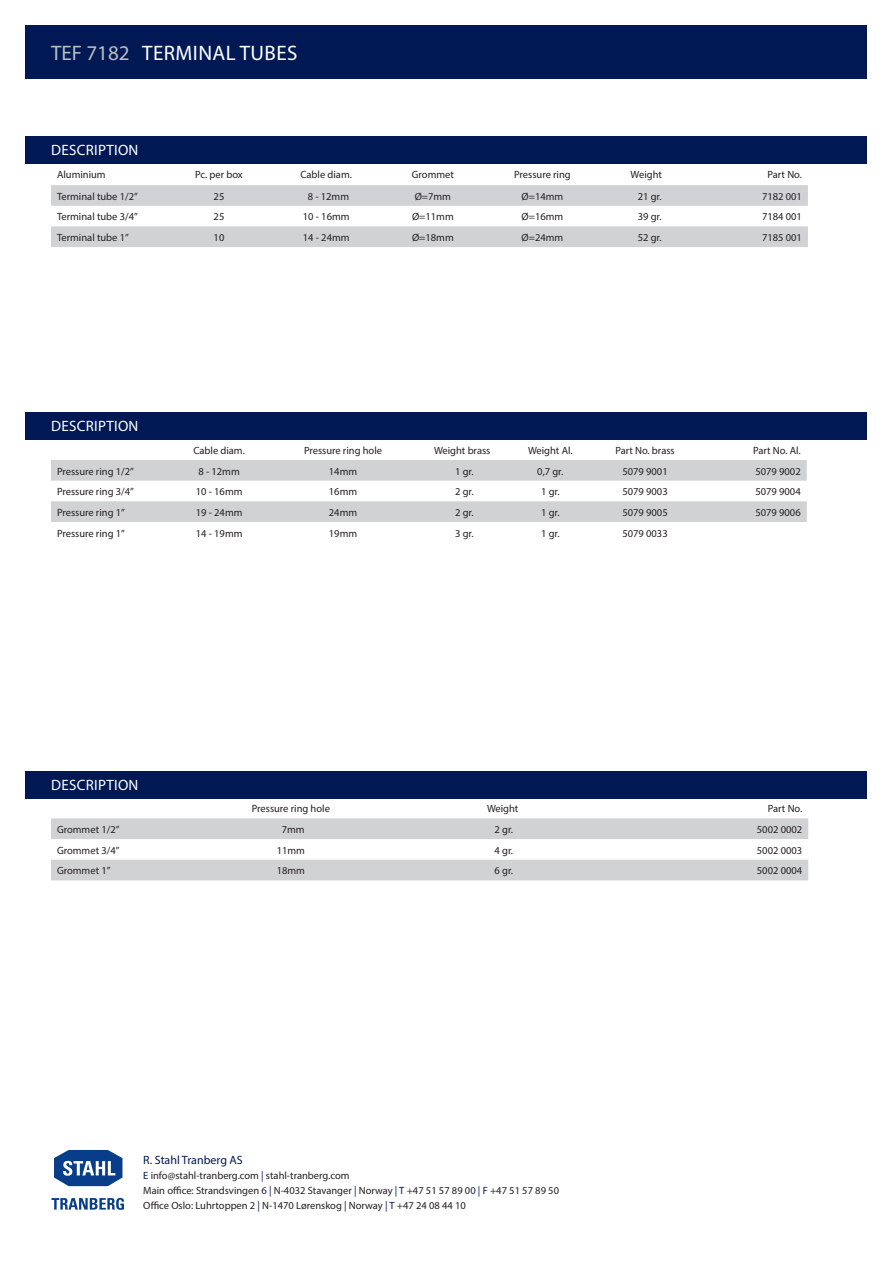
<style>
.page{position:relative;width:893px;height:1263px;background:#fff}
.page>*{position:absolute;margin:0;border:0;box-sizing:border-box;transform-origin:0 0}
.t1{font:21px "Myriad Pro";letter-spacing:.02em;color:#fff}
.t2{font:15px "Myriad Pro";letter-spacing:.02em;color:#fff}
.t3{font:12px "Myriad Pro";color:#001954}
.Brødtekst{font:10.5px/15px "Myriad Pro";color:#231f20}
.s1{color:#bcbdc0}
.s2{color:#001954}
</style>
<div class="page">
<div style="left:26px;top:26px;width:841px;height:53px;background:#001954"></div>
<svg style="left:54px;top:1150px;width:69px;height:37px"></svg>
<svg style="left:52px;top:1198px;width:72px;height:12px"></svg>
<svg style="left:51px;top:185px;width:757px;height:62px;fill:#d1d2d4"></svg>
<div style="left:26px;top:136px;width:841px;height:27px;background:#001954"></div>
<div style="left:26px;top:412px;width:841px;height:27px;background:#001954"></div>
<svg style="left:51px;top:460px;width:756px;height:62px;fill:#d1d2d4"></svg>
<div style="left:26px;top:771px;width:841px;height:27px;background:#001954"></div>
<svg style="left:51px;top:818px;width:757px;height:62px;fill:#d1d2d4"></svg>
<p class="t1" style="left:51px;top:40px;width:248px"><span class="s1">TEF 7182</span> TERMINAL TUBES</p>
<p class="t2" style="left:51px;top:141px;width:89px">DESCRIPTION</p>
<p class="Brødtekst" style="left:57px;top:167px;width:50px">Aluminium</p>
<p class="Brødtekst" style="left:195px;top:167px;width:49px">Pc. per box</p>
<p class="Brødtekst" style="left:301px;top:167px;width:53px">Cable diam.</p>
<p class="Brødtekst" style="left:412px;top:167px;width:44px">Grommet</p>
<p class="Brødtekst" style="left:514px;top:167px;width:58px">Pressure ring</p>
<p class="Brødtekst" style="left:631px;top:167px;width:33px">Weight</p>
<p class="Brødtekst" style="left:768px;top:167px;width:36px">Part No.</p>
<p class="Brødtekst" style="left:57px;top:189px;width:82px">Terminal tube 1/2”</p>
<p class="Brødtekst" style="left:214px;top:189px;width:12px">25</p>
<p class="Brødtekst" style="left:308px;top:189px;width:43px">8 - 12mm</p>
<p class="Brødtekst" style="left:415px;top:189px;width:38px">Ø=7mm</p>
<p class="Brødtekst" style="left:522px;top:189px;width:43px">Ø=14mm</p>
<p class="Brødtekst" style="left:638px;top:189px;width:25px">21 gr.</p>
<p class="Brødtekst" style="left:762px;top:189px;width:41px">7182 001</p>
<p class="Brødtekst" style="left:57px;top:209px;width:82px">Terminal tube 3/4”</p>
<p class="Brødtekst" style="left:214px;top:209px;width:12px">25</p>
<p class="Brødtekst" style="left:303px;top:209px;width:48px">10 - 16mm</p>
<p class="Brødtekst" style="left:412px;top:209px;width:43px">Ø=11mm</p>
<p class="Brødtekst" style="left:522px;top:209px;width:43px">Ø=16mm</p>
<p class="Brødtekst" style="left:638px;top:209px;width:25px">39 gr.</p>
<p class="Brødtekst" style="left:762px;top:209px;width:41px">7184 001</p>
<p class="Brødtekst" style="left:57px;top:230px;width:73px">Terminal tube 1”</p>
<p class="Brødtekst" style="left:214px;top:230px;width:12px">10</p>
<p class="Brødtekst" style="left:303px;top:230px;width:48px">14 - 24mm</p>
<p class="Brødtekst" style="left:412px;top:230px;width:43px">Ø=18mm</p>
<p class="Brødtekst" style="left:522px;top:230px;width:43px">Ø=24mm</p>
<p class="Brødtekst" style="left:638px;top:230px;width:25px">52 gr.</p>
<p class="Brødtekst" style="left:762px;top:230px;width:41px">7185 001</p>
<p class="t2" style="left:51px;top:417px;width:89px">DESCRIPTION</p>
<p class="Brødtekst" style="left:193px;top:443px;width:53px">Cable diam.</p>
<p class="Brødtekst" style="left:304px;top:443px;width:80px">Pressure ring hole</p>
<p class="Brødtekst" style="left:434px;top:443px;width:58px">Weight brass</p>
<p class="Brødtekst" style="left:528px;top:443px;width:46px">Weight Al.</p>
<p class="Brødtekst" style="left:615px;top:443px;width:61px">Part No. brass</p>
<p class="Brødtekst" style="left:753px;top:443px;width:49px">Part No. Al.</p>
<p class="Brødtekst" style="left:57px;top:463px;width:78px">Pressure ring 1/2”</p>
<p class="Brødtekst" style="left:198px;top:463px;width:43px">8 - 12mm</p>
<p class="Brødtekst" style="left:329px;top:463px;width:30px">14mm</p>
<p class="Brødtekst" style="left:455px;top:463px;width:20px">1 gr.</p>
<p class="Brødtekst" style="left:537px;top:463px;width:28px">0,7 gr.</p>
<p class="Brødtekst" style="left:622px;top:463px;width:47px">5079 9001</p>
<p class="Brødtekst" style="left:755px;top:463px;width:47px">5079 9002</p>
<p class="Brødtekst" style="left:57px;top:484px;width:78px">Pressure ring 3/4”</p>
<p class="Brødtekst" style="left:196px;top:484px;width:48px">10 - 16mm</p>
<p class="Brødtekst" style="left:329px;top:484px;width:30px">16mm</p>
<p class="Brødtekst" style="left:455px;top:484px;width:20px">2 gr.</p>
<p class="Brødtekst" style="left:541px;top:484px;width:20px">1 gr.</p>
<p class="Brødtekst" style="left:622px;top:484px;width:47px">5079 9003</p>
<p class="Brødtekst" style="left:755px;top:484px;width:47px">5079 9004</p>
<p class="Brødtekst" style="left:57px;top:505px;width:69px">Pressure ring 1”</p>
<p class="Brødtekst" style="left:196px;top:505px;width:48px">19 - 24mm</p>
<p class="Brødtekst" style="left:329px;top:505px;width:30px">24mm</p>
<p class="Brødtekst" style="left:455px;top:505px;width:20px">2 gr.</p>
<p class="Brødtekst" style="left:541px;top:505px;width:20px">1 gr.</p>
<p class="Brødtekst" style="left:622px;top:505px;width:47px">5079 9005</p>
<p class="Brødtekst" style="left:755px;top:505px;width:47px">5079 9006</p>
<p class="Brødtekst" style="left:57px;top:525px;width:69px">Pressure ring 1”</p>
<p class="Brødtekst" style="left:196px;top:525px;width:48px">14 - 19mm</p>
<p class="Brødtekst" style="left:329px;top:525px;width:30px">19mm</p>
<p class="Brødtekst" style="left:455px;top:525px;width:20px">3 gr.</p>
<p class="Brødtekst" style="left:541px;top:525px;width:20px">1 gr.</p>
<p class="Brødtekst" style="left:622px;top:525px;width:47px">5079 0033</p>
<p class="t2" style="left:51px;top:776px;width:89px">DESCRIPTION</p>
<p class="Brødtekst" style="left:252px;top:801px;width:80px">Pressure ring hole</p>
<p class="Brødtekst" style="left:487px;top:801px;width:33px">Weight</p>
<p class="Brødtekst" style="left:768px;top:801px;width:36px">Part No.</p>
<p class="Brødtekst" style="left:57px;top:822px;width:64px">Grommet 1/2”</p>
<p class="Brødtekst" style="left:282px;top:822px;width:24px">7mm</p>
<p class="Brødtekst" style="left:495px;top:822px;width:20px">2 gr.</p>
<p class="Brødtekst" style="left:757px;top:822px;width:47px">5002 0002</p>
<p class="Brødtekst" style="left:57px;top:842px;width:64px">Grommet 3/4”</p>
<p class="Brødtekst" style="left:277px;top:842px;width:30px">11mm</p>
<p class="Brødtekst" style="left:495px;top:842px;width:20px">4 gr.</p>
<p class="Brødtekst" style="left:757px;top:842px;width:47px">5002 0003</p>
<p class="Brødtekst" style="left:57px;top:863px;width:55px">Grommet 1”</p>
<p class="Brødtekst" style="left:277px;top:863px;width:30px">18mm</p>
<p class="Brødtekst" style="left:495px;top:863px;width:20px">6 gr.</p>
<p class="Brødtekst" style="left:757px;top:863px;width:47px">5002 0004</p>
<p class="t3" style="left:143px;top:1153px;width:101px">R. Stahl Tranberg AS</p>
<p class="Brødtekst" style="left:143px;top:1168px;width:417px"><span class="s2">E</span> info@stahl-tranberg.com <span class="s2">|</span> stahl-tranberg.com<br>Main office: Strandsvingen 6 <span class="s2">|</span> N-4032 Stavanger <span class="s2">|</span> Norway <span class="s2">| T</span> +47 51 57 89 00 <span class="s2">| F</span> +47 51 57 89 50<br>Office Oslo: Luhrtoppen 2 <span class="s2">|</span> N-1470 Lørenskog <span class="s2">|</span> Norway <span class="s2">| T</span> +47 24 08 44 10</p>
</div>
